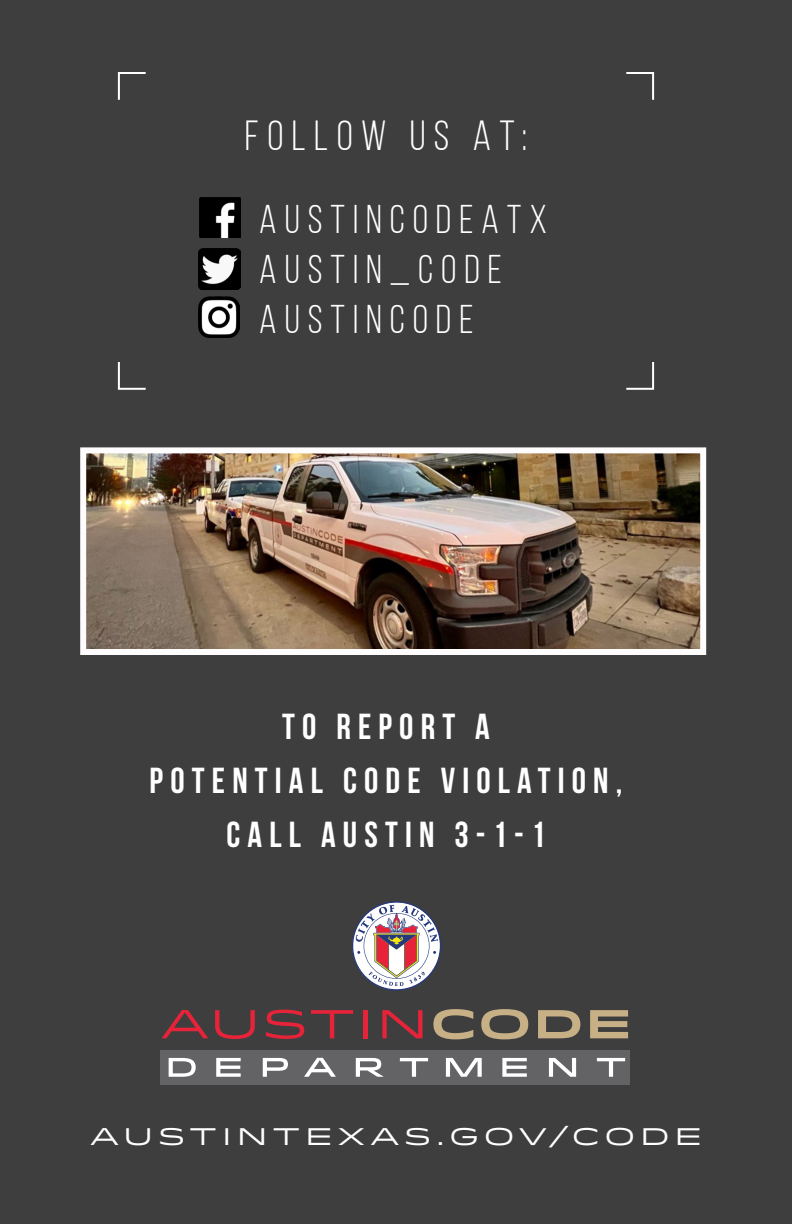
<style>
.page{position:relative;width:792px;height:1224px;background:#3e3e3f}
.page>*{position:absolute;margin:0;border:0;box-sizing:border-box;transform-origin:0 0}
.t1{font:42px "Bebas Neue";letter-spacing:.2em;color:#fff}
.t2{font:40px "Bebas Neue";letter-spacing:.2em;color:#fff}
.t3{font:700 36px "Bebas Neue";letter-spacing:.2em;color:#fff}
.t4{font:24px "Idlewild";letter-spacing:.2em;color:#fff}
</style>
<div class="page">
<div style="left:160px;top:1051px;width:469px;height:34px;background:#636366"></div>
<svg style="left:162px;top:1010px;width:46px;height:28px"></svg>
<svg style="left:215px;top:1010px;width:40px;height:29px"></svg>
<svg style="left:266px;top:1010px;width:38px;height:29px"></svg>
<svg style="left:311px;top:1010px;width:42px;height:28px"></svg>
<hr style="left:364px;top:1010px;width:4px;height:28px;background:#e72339">
<svg style="left:382px;top:1010px;width:40px;height:28px"></svg>
<svg style="left:433px;top:1009px;width:40px;height:30px"></svg>
<svg style="left:481px;top:1009px;width:47px;height:30px"></svg>
<svg style="left:538px;top:1010px;width:42px;height:28px"></svg>
<svg style="left:590px;top:1010px;width:38px;height:28px"></svg>
<svg style="left:169px;top:1058px;width:27px;height:19px"></svg>
<svg style="left:216px;top:1058px;width:25px;height:19px"></svg>
<svg style="left:263px;top:1058px;width:25px;height:19px"></svg>
<svg style="left:304px;top:1058px;width:32px;height:19px"></svg>
<svg style="left:356px;top:1058px;width:28px;height:19px"></svg>
<svg style="left:400px;top:1058px;width:28px;height:19px"></svg>
<svg style="left:446px;top:1058px;width:36px;height:19px"></svg>
<svg style="left:502px;top:1058px;width:25px;height:19px"></svg>
<svg style="left:549px;top:1058px;width:27px;height:19px"></svg>
<svg style="left:597px;top:1058px;width:28px;height:19px"></svg>
<svg style="left:352px;top:901px;width:89px;height:90px"></svg>
<svg style="left:117px;top:71px;width:31px;height:31px"></svg>
<svg style="left:624px;top:360px;width:31px;height:31px"></svg>
<svg style="left:117px;top:360px;width:31px;height:31px"></svg>
<svg style="left:624px;top:71px;width:31px;height:31px"></svg>
<img style="left:200px;top:197px;width:40px;height:41px">
<img style="left:199px;top:248px;width:41px;height:41px">
<img style="left:198px;top:296px;width:42px;height:41px">
<img style="left:87px;top:454px;width:612px;height:194px">
<div style="left:80px;top:447px;width:626px;height:208px;border:6px solid #fefcfd"></div>
<p class="t1" style="left:245px;top:113px;width:284px">FOLLOW US AT:</p>
<p class="t2" style="left:259px;top:198px;width:289px">AUSTINCODEATX</p>
<p class="t2" style="left:259px;top:248px;width:244px">AUSTIN_CODE</p>
<p class="t2" style="left:259px;top:298px;width:216px">AUSTINCODE</p>
<p class="t3" style="left:282px;top:707px;width:209px">TO REPORT A</p>
<p class="t3" style="left:149px;top:761px;width:475px">POTENTIAL CODE VIOLATION,</p>
<p class="t3" style="left:227px;top:815px;width:320px">CALL AUSTIN 3-1-1</p>
<p class="t4" style="left:90px;top:1118px;width:614px">AUSTINTEXAS.GOV/CODE</p>
</div>
